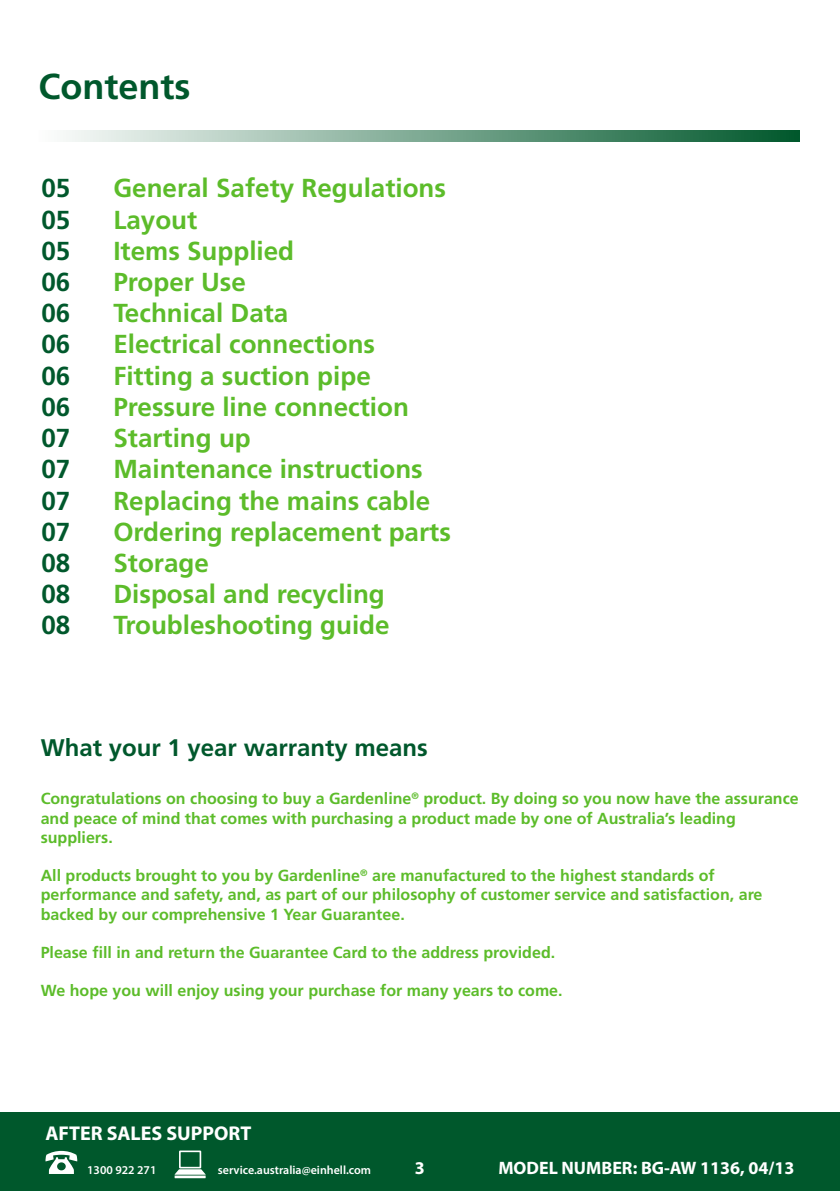
<style>
.page{position:relative;width:840px;height:1191px;background:#fff}
.page>*{position:absolute;margin:0;border:0;box-sizing:border-box;transform-origin:0 0}
.t1{font:700 36px "Frutiger LT Std";color:#00582c}
.t2{font:700 26px "Frutiger LT Std";color:#5cbc2a}
.t3{font:700 26px "Frutiger LT Std";color:#00582c}
.t4{font:700 24px "Frutiger LT Std";color:#00582c}
.t5{font:700 20px "Myriad Pro";color:#fff}
.t6{font:700 18px "Myriad Pro";color:#fff}
.t7{font:700 16px/19.2px "Frutiger LT Std";color:#5cbc2a}
.t8{font:600 12px "Myriad Pro";color:#fff}
</style>
<div class="page">
<div style="left:0;top:1112px;width:839px;height:79px;background:#00582c"></div>
<svg style="left:174px;top:1150px;width:32px;height:28px"></svg>
<svg style="left:45px;top:1150px;width:32px;height:24px"></svg>
<svg style="left:66px;top:131px;width:733px;height:11px;background:#7aa790"></svg>
<h1 class="t1" style="left:38px;top:65px;width:153px">Contents</h1>
<h2 class="t3" style="left:41px;top:173px;width:30px">05</h2>
<h2 class="t2" style="left:113px;top:173px;width:334px">General Safety Regulations</h2>
<h2 class="t3" style="left:41px;top:204px;width:30px">05</h2>
<h2 class="t2" style="left:113px;top:204px;width:85px">Layout</h2>
<h2 class="t3" style="left:41px;top:235px;width:30px">05</h2>
<h2 class="t2" style="left:113px;top:235px;width:182px">Items Supplied</h2>
<h2 class="t3" style="left:41px;top:267px;width:30px">06</h2>
<h2 class="t2" style="left:113px;top:267px;width:134px">Proper Use</h2>
<h2 class="t3" style="left:41px;top:298px;width:30px">06</h2>
<h2 class="t2" style="left:113px;top:298px;width:176px">Technical Data</h2>
<h2 class="t3" style="left:41px;top:329px;width:30px">06</h2>
<h2 class="t2" style="left:113px;top:329px;width:263px">Electrical connections</h2>
<h2 class="t3" style="left:41px;top:360px;width:30px">06</h2>
<h2 class="t2" style="left:113px;top:360px;width:259px">Fitting a suction pipe</h2>
<h2 class="t3" style="left:41px;top:391px;width:30px">06</h2>
<h2 class="t2" style="left:113px;top:391px;width:297px">Pressure line connection</h2>
<h2 class="t3" style="left:41px;top:423px;width:30px">07</h2>
<h2 class="t2" style="left:113px;top:423px;width:139px">Starting up</h2>
<h2 class="t3" style="left:41px;top:454px;width:30px">07</h2>
<h2 class="t2" style="left:113px;top:454px;width:311px">Maintenance instructions</h2>
<h2 class="t3" style="left:41px;top:485px;width:30px">07</h2>
<h2 class="t2" style="left:113px;top:485px;width:318px">Replacing the mains cable</h2>
<h2 class="t3" style="left:41px;top:516px;width:30px">07</h2>
<h2 class="t2" style="left:113px;top:516px;width:339px">Ordering replacement parts</h2>
<h2 class="t3" style="left:41px;top:547px;width:30px">08</h2>
<h2 class="t2" style="left:113px;top:547px;width:97px">Storage</h2>
<h2 class="t3" style="left:41px;top:579px;width:30px">08</h2>
<h2 class="t2" style="left:113px;top:579px;width:273px">Disposal and recycling</h2>
<h2 class="t3" style="left:41px;top:610px;width:30px">08</h2>
<h2 class="t2" style="left:113px;top:610px;width:277px">Troubleshooting guide</h2>
<h3 class="t4" style="left:41px;top:734px;width:388px">What your 1 year warranty means</h3>
<p class="t7" style="left:41px;top:789px;width:759px">Congratulations on choosing to buy a Gardenline<sup>®</sup> product. By doing so you now have the assurance and peace of mind that comes with purchasing a product made by one of Australia’s leading suppliers.</p>
<p class="t7" style="left:41px;top:866px;width:723px">All products brought to you by Gardenline<sup>®</sup> are manufactured to the highest standards of performance and safety, and, as part of our philosophy of customer service and satisfaction, are backed by our comprehensive 1 Year Guarantee.</p>
<p class="t7" style="left:41px;top:943px;width:515px">Please fill in and return the Guarantee Card to the address provided.</p>
<p class="t7" style="left:41px;top:981px;width:523px">We hope you will enjoy using your purchase for many years to come.</p>
<p class="t5" style="left:45px;top:1120px;width:207px">AFTER SALES SUPPORT</p>
<p class="t8" style="left:87px;top:1162px;width:71px">1300 922 271</p>
<p class="t8" style="left:218px;top:1162px;width:155px">service.australia@einhell.com</p>
<p class="t6" style="left:415px;top:1156px;width:11px">3</p>
<p class="t6" style="left:498px;top:1156px;width:297px">MODEL NUMBER: BG-AW 1136, 04/13</p>
</div>
